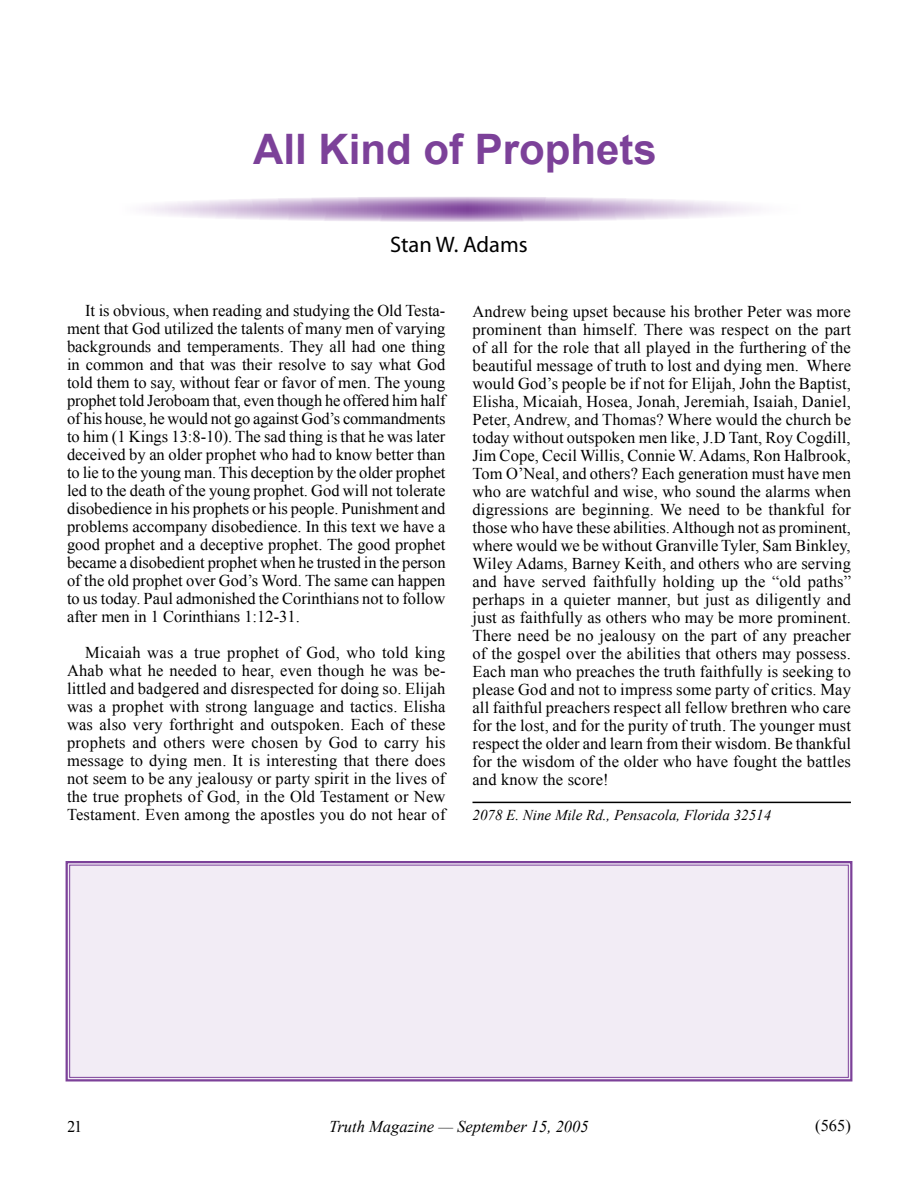
<style>
.page{position:relative;width:918px;height:1188px;background:#fff}
.page>*{position:absolute;margin:0;border:0;box-sizing:border-box;transform-origin:0 0}
.t1{font:700 42px "Arial";color:#7c4199}
.t2{font:22.5px "Myriad Pro";color:#000}
.t3{font:16.5px/18px "Times New Roman";letter-spacing:.01em;color:#000;text-align:justify}
.t4{font:italic 16.5px "Times New Roman";color:#000}
.t5{font:italic 15px "Times New Roman";color:#000}
</style>
<div class="page">
<svg style="left:81px;top:196px;width:743px;height:26px"></svg>
<hr style="left:472px;top:802px;width:379px;height:1px;background:#000">
<div style="left:65px;top:861px;width:788px;height:221px;background:#f2ecf5"></div>
<div style="left:69px;top:865px;width:780px;height:213px;border:1px solid #7c4199"></div>
<h1 class="t1" style="left:253px;top:122px;width:405px">All Kind of Prophets</h1>
<h2 class="t2" style="left:390px;top:230px;width:139px">Stan W. Adams</h2>
<p class="t3" style="left:67px;top:301px;width:380px;text-indent:18px">It is obvious, when reading and studying the Old Testa&shy;ment that God utilized the talents of many men of varying backgrounds and temperaments. They all had one thing in common and that was their resolve to say what God told them to say, without fear or favor of men. The young prophet told Jeroboam that, even though he offered him half of his house, he would not go against God’s commandments to him (1 Kings 13:8-10). The sad thing is that he was later deceived by an older prophet who had to know better than to lie to the young man. This deception by the older prophet led to the death of the young prophet. God will not tolerate disobedience in his prophets or his people. Punishment and problems accompany disobedience. In this text we have a good prophet and a deceptive prophet. The good prophet became a disobedient prophet when he trusted in the person of the old prophet over God’s Word. The same can happen to us today. Paul admonished the Corinthians not to follow after men in 1 Corinthians 1:12-31.</p>
<p class="t3" style="left:67px;top:643px;width:380px;text-indent:18px">Micaiah was a true prophet of God, who told king Ahab what he needed to hear, even though he was be&shy;littled and badgered and disrespected for doing so. Elijah was a prophet with strong language and tactics. Elisha was also very forthright and outspoken. Each of these prophets and others were chosen by God to carry his message to dying men. It is interesting that there does not seem to be any jealousy or party spirit in the lives of the true prophets of God, in the Old Testament or New Testament. Even among the apostles you do not hear of</p>
<p class="t3" style="left:472px;top:302px;width:380px">Andrew being upset because his brother Peter was more prominent than himself. There was respect on the part of all for the role that all played in the furthering of the beautiful message of truth to lost and dying men. Where would God’s people be if not for Elijah, John the Baptist, Elisha, Micaiah, Hosea, Jonah, Jeremiah, Isaiah, Daniel, Peter, Andrew, and Thomas? Where would the church be today without outspoken men like, J.D Tant, Roy Cogdill, Jim Cope, Cecil Willis, Connie W. Adams, Ron Halbrook, Tom O’Neal, and others? Each generation must have men who are watchful and wise, who sound the alarms when digressions are beginning. We need to be thankful for those who have these abilities. Although not as prominent, where would we be without Granville Tyler, Sam Binkley, Wiley Adams, Barney Keith, and others who are serving and have served faithfully holding up the “old paths” perhaps in a quieter manner, but just as diligently and just as faithfully as others who may be more prominent.<br>There need be no jealousy on the part of any preacher of the gospel over the abilities that others may possess.<br>Each man who preaches the truth faithfully is seeking to please God and not to impress some party of critics. May all faithful preachers respect all fellow brethren who care for the lost, and for the purity of truth. The younger must respect the older and learn from their wisdom. Be thankful for the wisdom of the older who have fought the battles and know the score!</p>
<p class="t5" style="left:472px;top:804px;width:300px">2078 E. Nine Mile Rd., Pensacola, Florida 32514</p>
<p class="t3" style="left:67px;top:1117px;width:17px">21</p>
<p class="t4" style="left:329px;top:1115px;width:261px">Truth Magazine — September 15, 2005</p>
<p class="t3" style="left:815px;top:1117px;width:37px">(565)</p>
</div>
